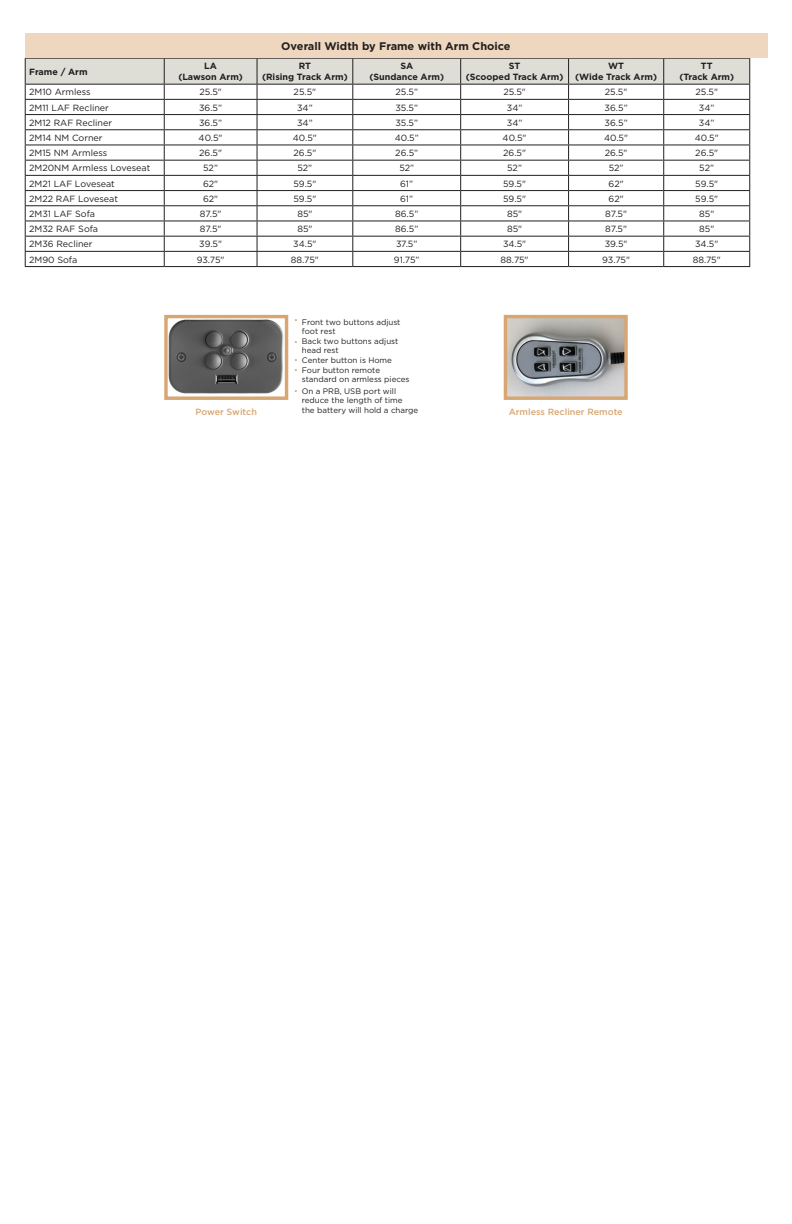
<style>
.page{position:relative;width:792px;height:1224px;background:#fff}
.page>*{position:absolute;margin:0;border:0;box-sizing:border-box;transform-origin:0 0}
.t1{font:18px "Gotham";color:#d8a673}
.t2{font:700 11px "Gotham";color:#231f20}
.t3{font:9px "Gotham";color:#231f20}
.t4{font:700 9px "Gotham";color:#231f20}
.t5{font:500 9px "Gotham";color:#d8a673}
.t6{font:8px "Gotham";color:#231f20}
</style>
<div class="page">
<svg style="left:168px;top:319px;width:116px;height:60px"></svg>
<img style="left:169px;top:320px;width:114px;height:74px">
<div style="left:164px;top:315px;width:124px;height:85px;border:3px solid #d8a673"></div>
<svg style="left:25px;top:58px;width:725px;height:208px"></svg>
<hr style="left:25px;top:266px;width:139px;height:1px;background:#231f20">
<hr style="left:164px;top:266px;width:93px;height:1px;background:#231f20">
<hr style="left:257px;top:266px;width:96px;height:1px;background:#231f20">
<hr style="left:353px;top:266px;width:108px;height:1px;background:#231f20">
<hr style="left:461px;top:266px;width:108px;height:1px;background:#231f20">
<hr style="left:569px;top:266px;width:95px;height:1px;background:#231f20">
<hr style="left:664px;top:266px;width:86px;height:1px;background:#231f20">
<div style="left:25px;top:33px;width:742px;height:25px;background:#eed7be"></div>
<img style="left:508px;top:319px;width:116px;height:77px">
<div style="left:504px;top:315px;width:124px;height:85px;border:3px solid #d8a673"></div>
<p class="t4" style="left:29px;top:66px;width:60px">Frame / Arm</p>
<p class="t4" style="left:204px;top:60px;width:14px">LA</p>
<p class="t4" style="left:178px;top:71px;width:66px">(Lawson Arm)</p>
<p class="t2" style="left:281px;top:39px;width:231px">Overall Width by Frame with Arm Choice</p>
<p class="t4" style="left:299px;top:60px;width:14px">RT</p>
<p class="t4" style="left:262px;top:71px;width:87px">(Rising Track Arm)</p>
<p class="t4" style="left:400px;top:60px;width:14px">SA</p>
<p class="t4" style="left:369px;top:71px;width:76px">(Sundance Arm)</p>
<p class="t4" style="left:509px;top:60px;width:13px">ST</p>
<p class="t4" style="left:466px;top:71px;width:99px">(Scooped Track Arm)</p>
<p class="t4" style="left:608px;top:60px;width:17px">WT</p>
<p class="t4" style="left:575px;top:71px;width:83px">(Wide Track Arm)</p>
<p class="t4" style="left:701px;top:60px;width:13px">TT</p>
<p class="t4" style="left:679px;top:71px;width:56px">(Track Arm)</p>
<p class="t3" style="left:29px;top:86px;width:63px">2M10 Armless</p>
<p class="t3" style="left:199px;top:86px;width:24px">25.5"</p>
<p class="t3" style="left:294px;top:86px;width:24px">25.5"</p>
<p class="t3" style="left:395px;top:86px;width:24px">25.5”</p>
<p class="t3" style="left:503px;top:86px;width:24px">25.5"</p>
<p class="t3" style="left:605px;top:86px;width:24px">25.5"</p>
<p class="t3" style="left:695px;top:86px;width:24px">25.5"</p>
<p class="t3" style="left:29px;top:102px;width:81px">2M11 LAF Recliner</p>
<p class="t3" style="left:199px;top:102px;width:25px">36.5”</p>
<p class="t3" style="left:297px;top:102px;width:17px">34”</p>
<p class="t3" style="left:395px;top:102px;width:24px">35.5”</p>
<p class="t3" style="left:507px;top:102px;width:17px">34”</p>
<p class="t3" style="left:605px;top:102px;width:25px">36.5”</p>
<p class="t3" style="left:699px;top:102px;width:17px">34”</p>
<p class="t3" style="left:29px;top:117px;width:84px">2M12 RAF Recliner</p>
<p class="t3" style="left:199px;top:117px;width:25px">36.5”</p>
<p class="t3" style="left:297px;top:117px;width:17px">34”</p>
<p class="t3" style="left:395px;top:117px;width:24px">35.5”</p>
<p class="t3" style="left:507px;top:117px;width:17px">34”</p>
<p class="t3" style="left:605px;top:117px;width:25px">36.5”</p>
<p class="t3" style="left:699px;top:117px;width:17px">34”</p>
<p class="t3" style="left:29px;top:132px;width:75px">2M14 NM Corner</p>
<p class="t3" style="left:199px;top:132px;width:25px">40.5"</p>
<p class="t3" style="left:293px;top:132px;width:25px">40.5"</p>
<p class="t3" style="left:395px;top:132px;width:26px">40.5”</p>
<p class="t3" style="left:503px;top:132px;width:25px">40.5"</p>
<p class="t3" style="left:604px;top:132px;width:25px">40.5"</p>
<p class="t3" style="left:695px;top:132px;width:25px">40.5"</p>
<p class="t3" style="left:29px;top:147px;width:80px">2M15 NM Armless</p>
<p class="t3" style="left:199px;top:147px;width:24px">26.5"</p>
<p class="t3" style="left:293px;top:147px;width:24px">26.5"</p>
<p class="t3" style="left:395px;top:147px;width:24px">26.5”</p>
<p class="t3" style="left:503px;top:147px;width:24px">26.5"</p>
<p class="t3" style="left:605px;top:147px;width:24px">26.5"</p>
<p class="t3" style="left:695px;top:147px;width:24px">26.5"</p>
<p class="t3" style="left:29px;top:162px;width:123px">2M20NM Armless Loveseat</p>
<p class="t3" style="left:203px;top:162px;width:16px">52”</p>
<p class="t3" style="left:298px;top:162px;width:16px">52”</p>
<p class="t3" style="left:399px;top:162px;width:16px">52”</p>
<p class="t3" style="left:507px;top:162px;width:16px">52”</p>
<p class="t3" style="left:609px;top:162px;width:16px">52”</p>
<p class="t3" style="left:699px;top:162px;width:16px">52”</p>
<p class="t3" style="left:29px;top:178px;width:87px">2M21 LAF Loveseat</p>
<p class="t3" style="left:203px;top:178px;width:17px">62"</p>
<p class="t3" style="left:293px;top:178px;width:24px">59.5"</p>
<p class="t3" style="left:400px;top:178px;width:14px">61”</p>
<p class="t3" style="left:503px;top:178px;width:24px">59.5"</p>
<p class="t3" style="left:609px;top:178px;width:17px">62"</p>
<p class="t3" style="left:695px;top:178px;width:24px">59.5"</p>
<p class="t3" style="left:29px;top:193px;width:90px">2M22 RAF Loveseat</p>
<p class="t3" style="left:203px;top:193px;width:17px">62"</p>
<p class="t3" style="left:293px;top:193px;width:24px">59.5"</p>
<p class="t3" style="left:400px;top:193px;width:14px">61”</p>
<p class="t3" style="left:503px;top:193px;width:24px">59.5"</p>
<p class="t3" style="left:609px;top:193px;width:17px">62"</p>
<p class="t3" style="left:695px;top:193px;width:24px">59.5"</p>
<p class="t3" style="left:29px;top:208px;width:67px">2M31 LAF Sofa</p>
<p class="t3" style="left:200px;top:208px;width:23px">87.5"</p>
<p class="t3" style="left:297px;top:208px;width:17px">85"</p>
<p class="t3" style="left:395px;top:208px;width:25px">86.5”</p>
<p class="t3" style="left:507px;top:208px;width:17px">85"</p>
<p class="t3" style="left:605px;top:208px;width:23px">87.5"</p>
<p class="t3" style="left:699px;top:208px;width:17px">85"</p>
<p class="t3" style="left:29px;top:223px;width:70px">2M32 RAF Sofa</p>
<p class="t3" style="left:200px;top:223px;width:23px">87.5"</p>
<p class="t3" style="left:297px;top:223px;width:17px">85"</p>
<p class="t3" style="left:395px;top:223px;width:25px">86.5”</p>
<p class="t3" style="left:507px;top:223px;width:17px">85"</p>
<p class="t3" style="left:605px;top:223px;width:23px">87.5"</p>
<p class="t3" style="left:699px;top:223px;width:17px">85"</p>
<p class="t3" style="left:29px;top:238px;width:65px">2M36 Recliner</p>
<p class="t3" style="left:199px;top:238px;width:24px">39.5"</p>
<p class="t3" style="left:293px;top:238px;width:25px">34.5"</p>
<p class="t3" style="left:396px;top:238px;width:23px">37.5”</p>
<p class="t3" style="left:503px;top:238px;width:25px">34.5"</p>
<p class="t3" style="left:605px;top:238px;width:24px">39.5"</p>
<p class="t3" style="left:695px;top:238px;width:25px">34.5"</p>
<p class="t3" style="left:29px;top:254px;width:50px">2M90 Sofa</p>
<p class="t3" style="left:197px;top:254px;width:29px">93.75"</p>
<p class="t3" style="left:291px;top:254px;width:29px">88.75"</p>
<p class="t3" style="left:394px;top:254px;width:27px">91.75”</p>
<p class="t3" style="left:501px;top:254px;width:29px">88.75"</p>
<p class="t3" style="left:602px;top:254px;width:29px">93.75"</p>
<p class="t3" style="left:693px;top:254px;width:29px">88.75"</p>
<p class="t5" style="left:196px;top:405px;width:63px">Power Switch</p>
<p class="t6" style="left:302px;top:317px;width:100px">Front two buttons adjust</p>
<p class="t6" style="left:302px;top:326px;width:35px">foot rest</p>
<p class="t6" style="left:302px;top:336px;width:98px">Back two buttons adjust</p>
<p class="t6" style="left:302px;top:345px;width:38px">head rest</p>
<p class="t6" style="left:302px;top:355px;width:92px">Center button is Home</p>
<p class="t6" style="left:302px;top:365px;width:80px">Four button remote</p>
<p class="t6" style="left:302px;top:374px;width:109px">standard on armless pieces</p>
<p class="t1" style="left:294px;top:303px;width:6px">.</p>
<p class="t1" style="left:294px;top:325px;width:6px">.</p>
<p class="t1" style="left:294px;top:343px;width:6px">.</p>
<p class="t1" style="left:294px;top:354px;width:6px">.</p>
<p class="t6" style="left:302px;top:386px;width:96px">On a PRB, USB port will</p>
<p class="t6" style="left:302px;top:395px;width:102px">reduce the length of time</p>
<p class="t6" style="left:302px;top:405px;width:118px">the battery will hold a charge</p>
<p class="t1" style="left:294px;top:374px;width:6px">.</p>
<p class="t5" style="left:509px;top:405px;width:115px">Armless Recliner Remote</p>
</div>
